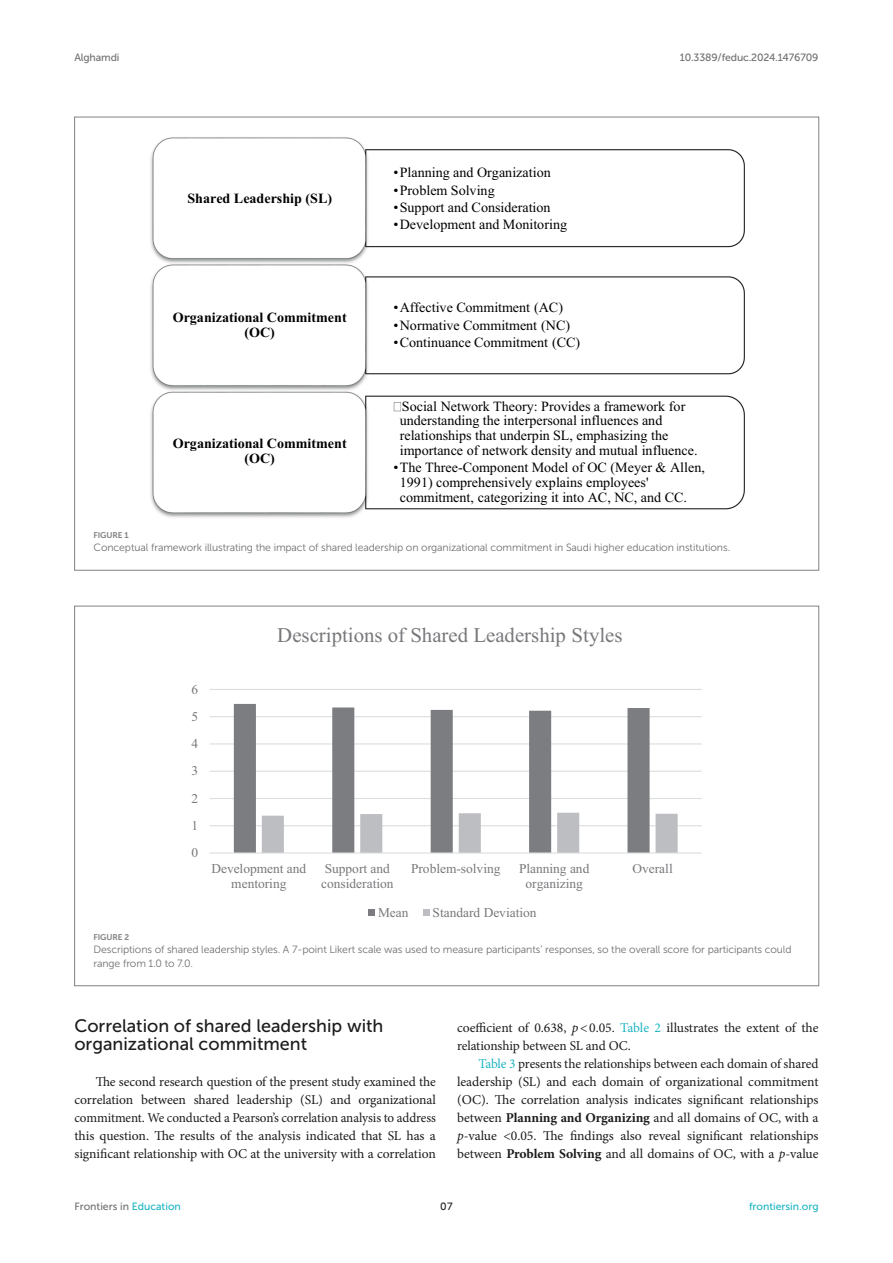
<style>
.page{position:relative;width:893px;height:1263px;background:#fff}
.page>*{position:absolute;margin:0;border:0;box-sizing:border-box;transform-origin:0 0}
.t1{font:20.85px "Times New Roman";color:#77787b}
.HEAD_2{font:18px/18px "Museo Sans 500";color:#1b1c1b}
.t2{font:14.1px/14.5px "Times New Roman";color:#000}
.t3{font:700 14.1px/14.7px "Times New Roman";color:#000;text-align:center}
.TEXT{font:13.5px/18px "Minion Pro";letter-spacing:-.005em;color:#1b1c1b;text-align:justify}
.t4{font:13.35px/15.5px "Times New Roman";color:#77787b;text-align:center}
.FIG_LEG{font:10.5px/13.5px "Museo Sans 300";letter-spacing:-.01em;color:#706f70}
.t5{font:10.5px "Museo Sans 500";letter-spacing:-.015em;color:#706f70}
.t6{font:10.5px "Museo Sans 500";color:#1db5c3}
.t7{font:10.5px "Museo Sans 500";color:#1b1c1b}
.FIG_HD{font:8.25px "Museo Sans 700";letter-spacing:-.01em;color:#7e7f7f}
.s1{font-style:italic}
.s2{color:#1db5c3}
.s3{font-weight:700}
</style>
<div class="page">
<img style="left:150px;top:137px;width:595px;height:381px">
<hr style="left:210px;top:825px;width:492px;height:1px;background:#dcddde">
<hr style="left:210px;top:798px;width:492px;height:1px;background:#dcddde">
<hr style="left:210px;top:771px;width:492px;height:1px;background:#dcddde">
<hr style="left:210px;top:743px;width:492px;height:1px;background:#dcddde">
<hr style="left:210px;top:716px;width:492px;height:1px;background:#dcddde">
<hr style="left:210px;top:689px;width:492px;height:1px;background:#dcddde">
<svg style="left:234px;top:704px;width:416px;height:148px"></svg>
<svg style="left:262px;top:813px;width:416px;height:39px"></svg>
<hr style="left:210px;top:852px;width:492px;height:1px;background:#dcddde">
<div style="left:369px;top:909px;width:6px;height:7px;background:#7b7d80"></div>
<div style="left:423px;top:909px;width:7px;height:7px;background:#bcbec1"></div>
<p class="t5" style="left:74px;top:51px;width:47px">Alghamdi</p>
<p class="t5" style="left:680px;top:51px;width:140px">10.3389/feduc.2024.1476709</p>
<p class="t3" style="left:187px;top:190px;width:146px">Shared Leadership (SL)</p>
<p class="t3" style="left:173px;top:309px;width:175px">Organizational Commitment (OC)</p>
<p class="t3" style="left:173px;top:436px;width:175px">Organizational Commitment (OC)</p>
<p class="t2" style="left:393px;top:166px;width:159px">•Planning and Organization</p>
<p class="t2" style="left:393px;top:184px;width:103px">•Problem Solving</p>
<p class="t2" style="left:393px;top:201px;width:159px">•Support and Consideration</p>
<p class="t2" style="left:393px;top:218px;width:175px">•Development and Monitoring</p>
<p class="t2" style="left:393px;top:301px;width:171px">•Affective Commitment (AC)</p>
<p class="t2" style="left:393px;top:319px;width:178px">•Normative Commitment (NC)</p>
<p class="t2" style="left:393px;top:336px;width:188px">•Continuance Commitment (CC)</p>
<p class="t2" style="left:400px;top:400px;width:299px">Social Network Theory: Provides a framework for understanding the interpersonal influences and relationships that underpin SL, emphasizing the importance of network density and mutual influence.</p>
<p class="t2" style="left:400px;top:462px;width:307px;text-indent:-6px">•The Three-Component Model of OC (Meyer &amp; Allen,<br>1991) comprehensively explains employees' commitment, categorizing it into AC, NC, and CC.</p>
<p class="FIG_HD" style="left:94px;top:530px;width:37px">FIGURE 1</p>
<p class="FIG_LEG" style="left:94px;top:541px;width:638px">Conceptual framework illustrating the impact of shared leadership on organizational commitment in Saudi higher education institutions.</p>
<p class="t1" style="left:277px;top:621px;width:347px">Descriptions of Shared Leadership Styles</p>
<p class="t4" style="left:192px;top:683px;width:8px">6</p>
<p class="t4" style="left:192px;top:710px;width:8px">5</p>
<p class="t4" style="left:192px;top:737px;width:8px">4</p>
<p class="t4" style="left:192px;top:764px;width:8px">3</p>
<p class="t4" style="left:192px;top:792px;width:8px">2</p>
<p class="t4" style="left:192px;top:819px;width:8px">1</p>
<p class="t4" style="left:192px;top:846px;width:8px">0</p>
<p class="t4" style="left:211px;top:862px;width:96px">Development and mentoring</p>
<p class="t4" style="left:321px;top:862px;width:74px;text-align:left">Support and consideration</p>
<p class="t4" style="left:411px;top:862px;width:91px">Problem-solving</p>
<p class="t4" style="left:519px;top:862px;width:72px">Planning and organizing</p>
<p class="t4" style="left:632px;top:862px;width:42px">Overall</p>
<p class="t4" style="left:378px;top:906px;width:32px">Mean</p>
<p class="t4" style="left:433px;top:906px;width:105px">Standard Deviation</p>
<p class="FIG_HD" style="left:94px;top:932px;width:37px">FIGURE 2</p>
<p class="FIG_LEG" style="left:94px;top:943px;width:699px">Descriptions of shared leadership styles. A 7-point Likert scale was used to measure participants’ responses, so the overall score for participants could range from 1.0 to 7.0.</p>
<p class="HEAD_2" style="left:74px;top:1017px;width:311px">Correlation of shared leadership with organizational commitment</p>
<p class="TEXT" style="left:74px;top:1073px;width:363px;text-indent:21px">The second research question of the present study examined the correlation between shared leadership (SL) and organizational commitment. We conducted a Pearson’s correlation analysis to address this question. The results of the analysis indicated that SL has a significant relationship with OC at the university with a correlation</p>
<p class="TEXT" style="left:457px;top:1019px;width:363px">coefficient of 0.638, <span class="s1">p</span>&lt;0.05. <span class="s2">Table 2</span> illustrates the extent of the relationship between SL and OC.</p>
<p class="TEXT" style="left:457px;top:1055px;width:363px;text-indent:21px"><span class="s2">Table 3</span> presents the relationships between each domain of shared leadership (SL) and each domain of organizational commitment (OC). The correlation analysis indicates significant relationships between <span class="s3">Planning and Organizing</span> and all domains of OC, with a <span class="s1">p</span>-value &lt;0.05. The findings also reveal significant relationships between <span class="s3">Problem Solving</span> and all domains of OC, with a <span class="s1">p</span>-value</p>
<p class="t5" style="left:74px;top:1200px;width:108px">Frontiers in <span class="s2">Education</span></p>
<p class="t7" style="left:440px;top:1200px;width:14px">07</p>
<p class="t6" style="left:749px;top:1200px;width:71px">frontiersin.org</p>
</div>
